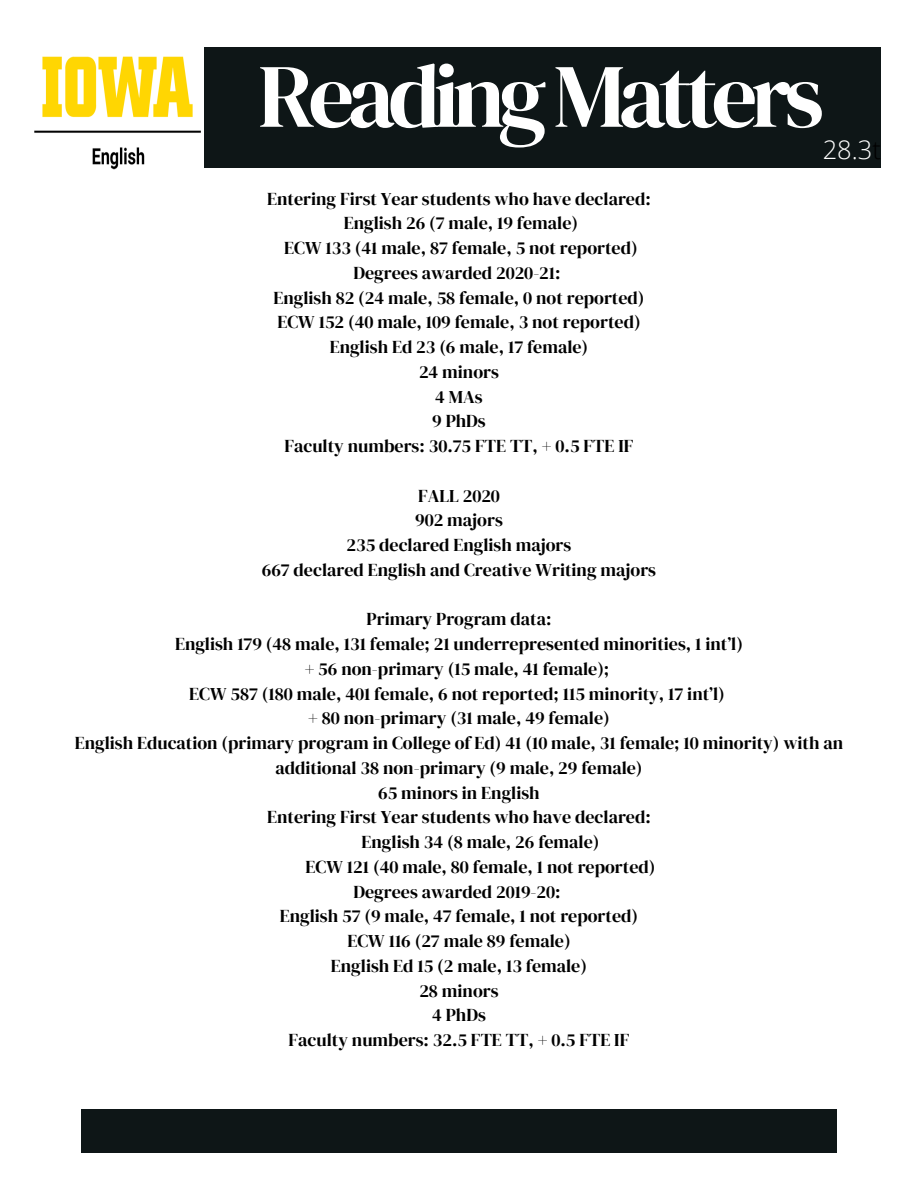
<style>
.page{position:relative;width:918px;height:1188px;background:#fff}
.page>*{position:absolute;margin:0;border:0;box-sizing:border-box;transform-origin:0 0}
.t1{font:90.3px "DM Serif Display";letter-spacing:-.07em;color:#fff}
.t2{font:300 25.5px "Open Sans";color:#fff}
.t3{font:18px/24.8px "DM Serif Display";color:#000;text-align:center}
.s1{color:#000}
</style>
<div class="page">
<div style="left:81px;top:1109px;width:756px;height:44px;background:#0e1617"></div>
<div style="left:92px;top:47px;width:788px;height:120px;background:#0e1617"></div>
<img style="left:34px;top:47px;width:169px;height:123px">
<h1 class="t1" style="left:258px;top:33px;width:567px">ReadingMatters</h1>
<h2 class="t2" style="left:823px;top:131px;width:60px">28.3<span class="s1">t</span></h2>
<p class="t3" style="left:267px;top:186px;width:385px">Entering First Year students who have declared:<br>English 26 (7 male, 19 female)<br>ECW 133 (41 male, 87 female, 5 not reported)<br>Degrees awarded 2020-21:<br>English 82 (24 male, 58 female, 0 not reported)<br>ECW 152 (40 male, 109 female, 3 not reported)<br>English Ed 23 (6 male, 17 female)<br>24 minors<br>4 MAs<br>9 PhDs<br>Faculty numbers: 30.75 FTE TT, + 0.5 FTE IF</p>
<p class="t3" style="left:262px;top:483px;width:396px">FALL 2020<br>902 majors<br>235 declared English majors<br>667 declared English and Creative Writing majors</p>
<p class="t3" style="left:367px;top:607px;width:186px">Primary Program data:</p>
<p class="t3" style="left:175px;top:631px;width:569px">English 179 (48 male, 131 female; 21 underrepresented minorities, 1 int’l)</p>
<p class="t3" style="left:305px;top:656px;width:306px">+ 56 non-primary (15 male, 41 female);</p>
<p class="t3" style="left:189px;top:681px;width:537px">ECW 587 (180 male, 401 female, 6 not reported; 115 minority, 17 int’l)</p>
<p class="t3" style="left:308px;top:706px;width:303px">+ 80 non-primary (31 male, 49 female)</p>
<p class="t3" style="left:75px;top:730px;width:770px">English Education (primary program in College of Ed) 41 (10 male, 31 female; 10 minority) with an</p>
<p class="t3" style="left:275px;top:755px;width:369px">additional 38 non-primary (9 male, 29 female)</p>
<p class="t3" style="left:378px;top:780px;width:163px">65 minors in English</p>
<p class="t3" style="left:267px;top:805px;width:385px">Entering First Year students who have declared:</p>
<p class="t3" style="left:362px;top:829px;width:239px">English 34 (8 male, 26 female)</p>
<p class="t3" style="left:306px;top:854px;width:351px">ECW 121 (40 male, 80 female, 1 not reported)</p>
<p class="t3" style="left:353px;top:879px;width:209px">Degrees awarded 2019-20:</p>
<p class="t3" style="left:280px;top:904px;width:360px">English 57 (9 male, 47 female, 1 not reported)</p>
<p class="t3" style="left:347px;top:928px;width:225px">ECW 116 (27 male 89 female)</p>
<p class="t3" style="left:331px;top:953px;width:258px">English Ed 15 (2 male, 13 female)</p>
<p class="t3" style="left:419px;top:978px;width:81px">28 minors</p>
<p class="t3" style="left:432px;top:1003px;width:55px">4 PhDs</p>
<p class="t3" style="left:289px;top:1027px;width:342px">Faculty numbers: 32.5 FTE TT, + 0.5 FTE IF</p>
</div>
